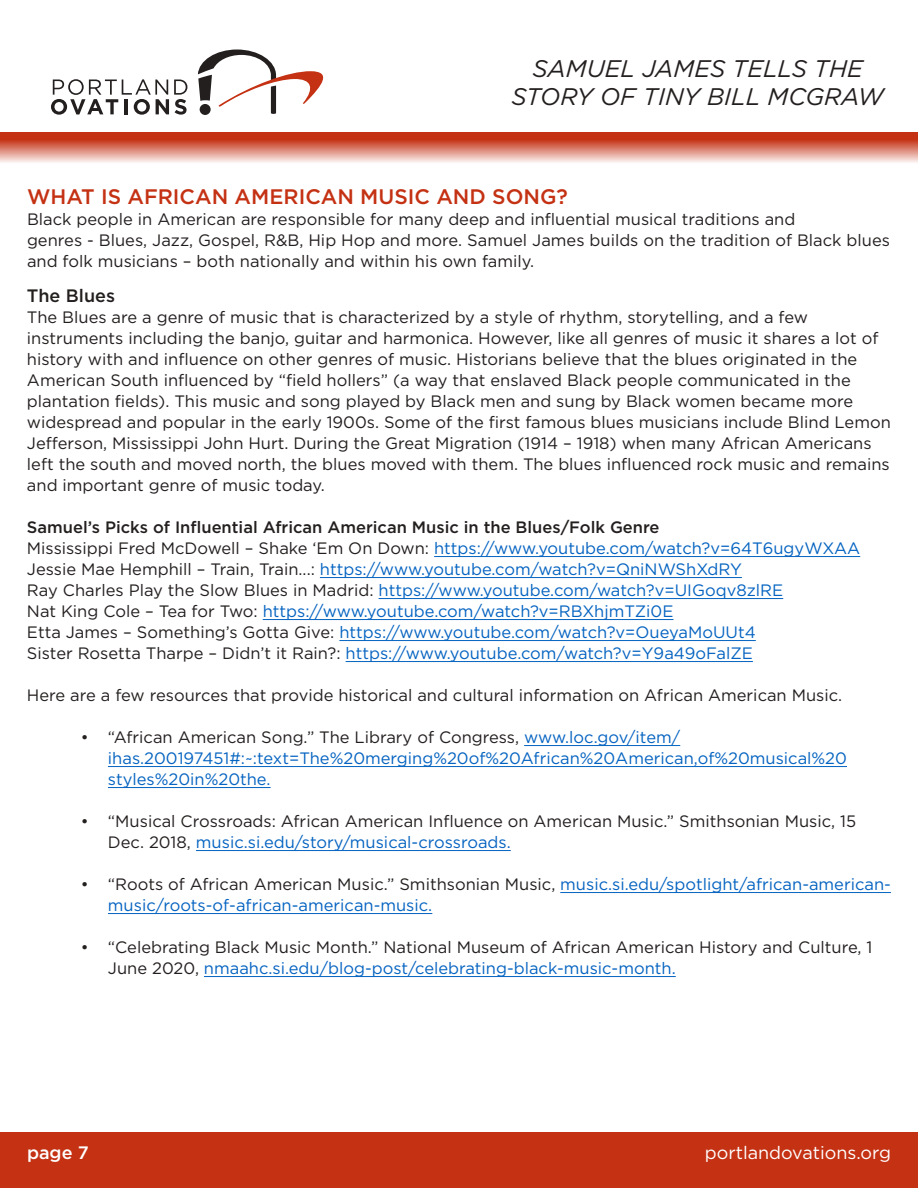
<style>
.page{position:relative;width:918px;height:1188px;background:#fff}
.page>*{position:absolute;margin:0;border:0;box-sizing:border-box;transform-origin:0 0}
.t1{font:italic 24px/28.8px "Gotham";color:#241f1f;text-align:center}
.t2{font:500 21px "Gotham";color:#c43113}
.t3{font:18px "Gotham";color:#fff}
.t4{font:500 18px "Gotham";color:#241f1f}
.t5{font:500 18px "Gotham";color:#fff}
.t6{font:16.5px/21px "Gotham";color:#241f1f}
.t7{font:16.5px/21px "Gotham";color:#0563c1}
.s1{font-weight:500;color:#241f1f}
.s2{color:#241f1f}
.s3{color:#0563c1}
</style>
<div class="page">
<div style="left:0;top:1132px;width:918px;height:56px;background:#c43113"></div>
<svg style="left:198px;top:50px;width:125px;height:64px"></svg>
<svg style="left:51px;top:79px;width:136px;height:36px"></svg>
<div style="left:0;top:133px;width:918px;height:6px;background:#c43113"></div>
<div style="left:0;top:139px;width:918px;height:24px;background:linear-gradient(to bottom,#c33012,#f9ebe8)"></div>
<hr style="left:434px;top:556px;width:426px;height:1px;background:#0563c1">
<hr style="left:320px;top:577px;width:422px;height:1px;background:#0563c1">
<hr style="left:379px;top:598px;width:404px;height:1px;background:#0563c1">
<hr style="left:263px;top:619px;width:410px;height:1px;background:#0563c1">
<hr style="left:339px;top:640px;width:417px;height:1px;background:#0563c1">
<hr style="left:346px;top:661px;width:407px;height:1px;background:#0563c1">
<hr style="left:524px;top:745px;width:156px;height:1px;background:#0563c1">
<hr style="left:108px;top:766px;width:739px;height:1px;background:#0563c1">
<hr style="left:108px;top:787px;width:163px;height:1px;background:#0563c1">
<hr style="left:196px;top:850px;width:315px;height:1px;background:#0563c1">
<hr style="left:560px;top:892px;width:331px;height:1px;background:#0563c1">
<hr style="left:108px;top:913px;width:324px;height:1px;background:#0563c1">
<hr style="left:204px;top:976px;width:472px;height:1px;background:#0563c1">
<h1 class="t1" style="left:512px;top:53px;width:374px">SAMUEL JAMES TELLS THE<br>STORY OF TINY BILL MCGRAW</h1>
<p class="t2" style="left:27px;top:183px;width:542px">WHAT IS AFRICAN AMERICAN MUSIC AND SONG?</p>
<p class="t6" style="left:27px;top:208px;width:865px">Black people in American are responsible for many deep and influential musical traditions and<br>genres - Blues, Jazz, Gospel, R&amp;B, Hip Hop and more. Samuel James builds on the tradition of Black blues and folk musicians – both nationally and within his own family.</p>
<p class="t4" style="left:27px;top:284px;width:90px">The Blues</p>
<p class="t6" style="left:27px;top:307px;width:865px">The Blues are a genre of music that is characterized by a style of rhythm, storytelling, and a few instruments including the banjo, guitar and harmonica. However, like all genres of music it shares a lot of history with and influence on other genres of music. Historians believe that the blues originated in the American South influenced by “field hollers” (a way that enslaved Black people communicated in the plantation fields). This music and song played by Black men and sung by Black women became more widespread and popular in the early 1900s. Some of the first famous blues musicians include Blind Lemon Jefferson, Mississippi John Hurt. During the Great Migration (1914 – 1918) when many African Americans left the south and moved north, the blues moved with them. The blues influenced rock music and remains and important genre of music today.</p>
<p class="t7" style="left:27px;top:517px;width:835px"><span class="s1">Samuel’s Picks of Influential African American Music in the Blues/Folk Genre<br></span><span class="s2">Mississippi Fred McDowell – Shake ‘Em On Down:</span> https://www.youtube.com/watch?v=64T6ugyWXAA <span class="s2">Jessie Mae Hemphill – Train, Train...:</span> https://www.youtube.com/watch?v=QniNWShXdRY<br><span class="s2">Ray Charles Play the Slow Blues in Madrid:</span> https://www.youtube.com/watch?v=UIGoqv8zlRE<br><span class="s2">Nat King Cole – Tea for Two:</span> https://www.youtube.com/watch?v=RBXhjmTZi0E<br><span class="s2">Etta James – Something’s Gotta Give:</span> https://www.youtube.com/watch?v=OueyaMoUUt4<br><span class="s2">Sister Rosetta Tharpe – Didn’t it Rain?:</span> https://www.youtube.com/watch?v=Y9a49oFalZE</p>
<p class="t6" style="left:27px;top:685px;width:817px">Here are a few resources that provide historical and cultural information on African American Music.</p>
<p class="t7" style="left:108px;top:727px;width:741px;text-indent:-27px"><span class="s2">• “African American Song.” The Library of Congress,</span> www.loc.gov/item/ ihas.200197451#:~:text=The%20merging%20of%20African%20American,of%20musical%20 styles%20in%20the.</p>
<p class="t6" style="left:108px;top:811px;width:750px;text-indent:-27px">• “Musical Crossroads: African American Influence on American Music.” Smithsonian Music, 15<br>Dec. 2018, <span class="s3">music.si.edu/story/musical-crossroads.</span></p>
<p class="t7" style="left:108px;top:874px;width:785px;text-indent:-27px"><span class="s2">• “Roots of African American Music.” Smithsonian Music,</span> music.si.edu/spotlight/african-american&shy;music/roots-of-african-american-music.</p>
<p class="t6" style="left:108px;top:937px;width:766px;text-indent:-27px">• “Celebrating Black Music Month.” National Museum of African American History and Culture, 1<br>June 2020, <span class="s3">nmaahc.si.edu/blog-post/celebrating-black-music-month.</span></p>
<p class="t5" style="left:27px;top:1141px;width:63px">page 7</p>
<p class="t3" style="left:705px;top:1141px;width:188px">portlandovations.org</p>
</div>
